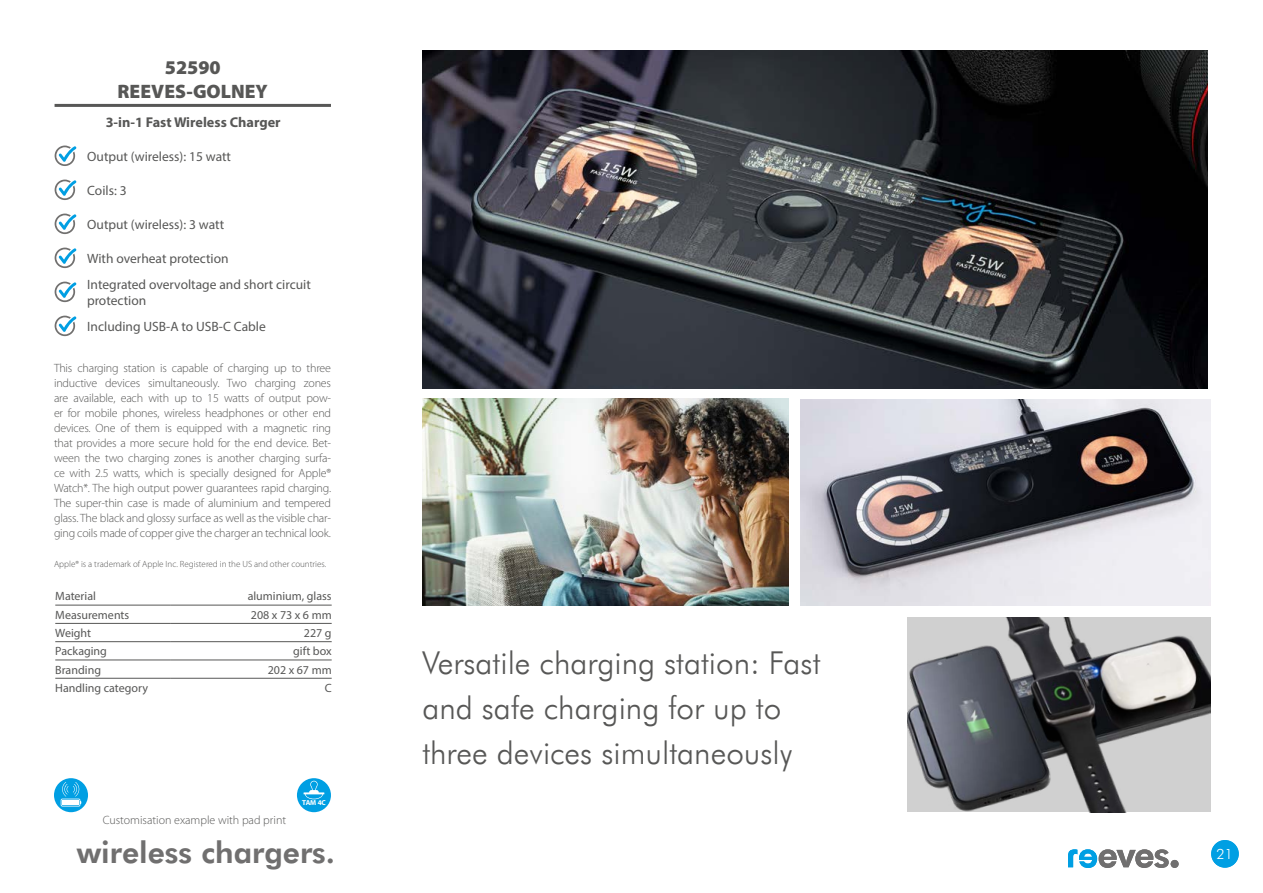
<style>
.page{position:relative;width:1263px;height:893px;background:#fff}
.page>*{position:absolute;margin:0;border:0;box-sizing:border-box;transform-origin:0 0}
.t1{font:300 31.5px/45px "Futura BT";color:#575756}
.t2{font:800 30px "Futura BT";color:#706f6f}
.t3{font:900 19.5px/24px "Myriad Pro";color:#575756;text-align:center}
.t4{font:700 14.25px "Myriad Pro";color:#575756}
.t5{font:800 14.1px "Futura BT";color:#fff}
.t6{font:13.5px/25.8px "Myriad Pro";color:#575756}
.t7{font:300 12px/15px "Myriad Pro";letter-spacing:-.015em;color:#575756;text-align:justify}
.t8{font:12px "Myriad Pro";color:#575756}
.t9{font:300 9px "Myriad Pro";color:#575756}
.t10{font:700 7.2px "Myriad Pro";color:#fff}
</style>
<div class="page">
<svg style="left:54px;top:778px;width:34px;height:34px"></svg>
<svg style="left:61px;top:782px;width:20px;height:24px"></svg>
<img style="left:422px;top:399px;width:366px;height:206px">
<svg style="left:55px;top:146px;width:21px;height:20px"></svg>
<svg style="left:55px;top:180px;width:21px;height:20px"></svg>
<svg style="left:55px;top:214px;width:21px;height:20px"></svg>
<svg style="left:55px;top:248px;width:21px;height:20px"></svg>
<svg style="left:55px;top:282px;width:21px;height:20px"></svg>
<svg style="left:55px;top:316px;width:21px;height:20px"></svg>
<div style="left:297px;top:778px;width:34px;height:34px;background:#009fe3;border-radius:50%"></div>
<svg style="left:304px;top:781px;width:20px;height:18px"></svg>
<img style="left:422px;top:51px;width:786px;height:337px">
<img style="left:800px;top:400px;width:410px;height:205px">
<img style="left:907px;top:617px;width:303px;height:195px">
<div style="left:1211px;top:840px;width:28px;height:28px;background:#009fe3;border-radius:50%"></div>
<svg style="left:1068px;top:849px;width:101px;height:19px"></svg>
<div style="left:1171px;top:860px;width:7px;height:8px;background:#706f6f;border-radius:50%"></div>
<hr style="left:55px;top:104px;width:276px;height:3px;background:#575756">
<hr style="left:55px;top:605px;width:115px;height:1px;background:#575756">
<hr style="left:170px;top:605px;width:162px;height:1px;background:#575756">
<hr style="left:55px;top:623px;width:115px;height:1px;background:#575756">
<hr style="left:170px;top:623px;width:162px;height:1px;background:#575756">
<hr style="left:55px;top:641px;width:115px;height:1px;background:#575756">
<hr style="left:170px;top:641px;width:162px;height:1px;background:#575756">
<hr style="left:55px;top:660px;width:115px;height:1px;background:#575756">
<hr style="left:170px;top:660px;width:162px;height:1px;background:#575756">
<hr style="left:55px;top:678px;width:115px;height:1px;background:#575756">
<hr style="left:170px;top:678px;width:162px;height:1px;background:#575756">
<h3 class="t3" style="left:118px;top:54px;width:152px">52590<br>REEVES-GOLNEY</h3>
<p class="t4" style="left:106px;top:113px;width:176px">3-in-1 Fast Wireless Charger</p>
<p class="t6" style="left:87px;top:143px;width:145px">Output (wireless): 15 watt</p>
<p class="t6" style="left:87px;top:177px;width:41px">Coils: 3</p>
<p class="t6" style="left:87px;top:211px;width:138px">Output (wireless): 3 watt</p>
<p class="t6" style="left:87px;top:245px;width:225px">With overheat protection<br>Integrated overvoltage and short circuit</p>
<p class="t6" style="left:87px;top:288px;width:180px">protection<br>Including USB-A to USB-C Cable</p>
<p class="t7" style="left:54px;top:361px;width:279px">This charging station is capable of charging up to three inductive devices simultaneously. Two charging zones are available, each with up to 15 watts of output pow&shy;er for mobile phones, wireless headphones or other end devices. One of them is equipped with a magnetic ring that provides a more secure hold for the end device. Bet&shy;ween the two charging zones is another charging surfa&shy;ce with 2.5 watts, which is specially designed for Apple® Watch*. The high output power guarantees rapid charging.<br>The super-thin case is made of aluminium and tempered glass. The black and glossy surface as well as the visible char&shy;ging coils made of copper give the charger an technical look.</p>
<p class="t9" style="left:54px;top:559px;width:274px">Apple® is a trademark of Apple Inc. Registered in the US and other countries.</p>
<p class="t8" style="left:55px;top:589px;width:42px">Material</p>
<p class="t8" style="left:248px;top:589px;width:85px">aluminium, glass</p>
<p class="t8" style="left:55px;top:607px;width:76px">Measurements</p>
<p class="t8" style="left:251px;top:607px;width:82px">208 x 73 x 6 mm</p>
<p class="t8" style="left:55px;top:626px;width:37px">Weight</p>
<p class="t8" style="left:304px;top:626px;width:29px">227 g</p>
<p class="t8" style="left:55px;top:644px;width:53px">Packaging</p>
<p class="t8" style="left:293px;top:644px;width:40px">gift box</p>
<p class="t8" style="left:55px;top:662px;width:47px">Branding</p>
<p class="t8" style="left:268px;top:662px;width:65px">202 x 67 mm</p>
<p class="t8" style="left:55px;top:680px;width:94px">Handling category</p>
<p class="t8" style="left:325px;top:680px;width:8px">C</p>
<h1 class="t1" style="left:422px;top:639px;width:400px">Versatile charging station: Fast and safe charging for up to three devices simultaneously</h1>
<p class="t10" style="left:302px;top:798px;width:25px">TAM 4C</p>
<h2 class="t2" style="left:77px;top:834px;width:260px">wireless chargers.</h2>
<p class="t5" style="left:1216px;top:846px;width:19px">21</p>
<p class="t7" style="left:103px;top:813px;width:185px">Customisation example with pad print</p>
</div>
